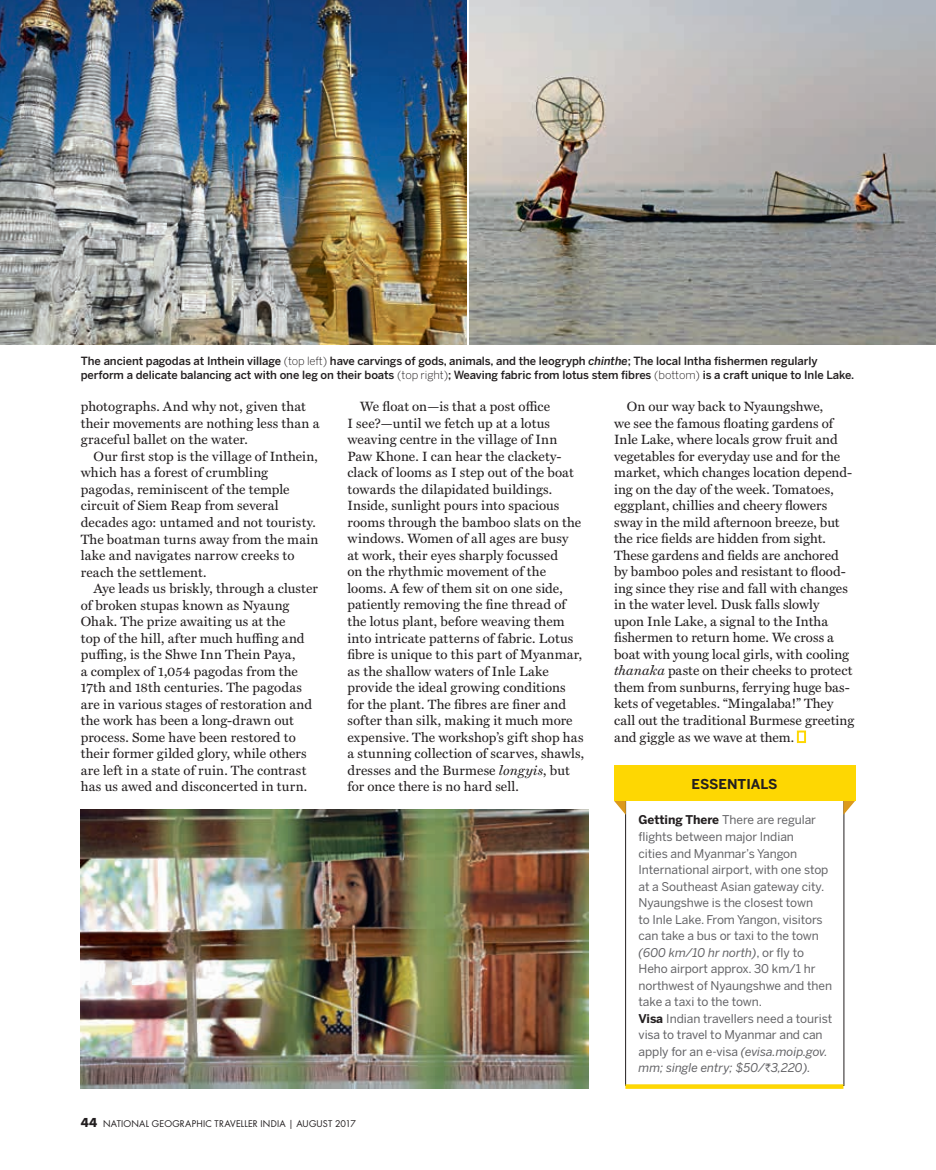
<style>
.page{position:relative;width:936px;height:1170px;background:#fff}
.page>*{position:absolute;margin:0;border:0;box-sizing:border-box;transform-origin:0 0}
.t1{font:13.5px/16.5px "Miller Text";letter-spacing:.005em;color:#231f20}
.t2{font:700 13.5px "Benton Sans";color:#231f20}
.t3{font:12px/16.5px "Benton Sans";letter-spacing:-.005em;color:#636366}
.t4{font:500 11.25px/13.5px "Benton Sans";letter-spacing:-.005em;color:#231f20}
.t5{font:9px "Futura Std";letter-spacing:.02em;color:#231f20}
.s1{font-weight:300}
.s2{font-style:italic}
.s3{font-weight:700;color:#231f20}
.s4{font-family:"Rupee"}
.s5{font-weight:700;font-size:12px}
</style>
<div class="page">
<div style="left:796px;top:730px;width:10px;height:13px;border:2px solid #fed702"></div>
<img style="left:0;top:0;width:466px;height:344px">
<img style="left:81px;top:809px;width:507px;height:279px">
<img style="left:469px;top:0;width:466px;height:344px">
<div style="left:625px;top:799px;width:219px;height:286px;border:1px solid #231f20"></div>
<svg style="left:625px;top:1084px;width:218px;height:4px"></svg>
<svg style="left:614px;top:800px;width:11px;height:14px"></svg>
<svg style="left:843px;top:800px;width:12px;height:14px"></svg>
<div style="left:614px;top:765px;width:241px;height:35px;background:#fed702"></div>
<p class="t4" style="left:81px;top:354px;width:775px">The ancient pagodas at Inthein village <span class="s1">(top left)</span> have carvings of gods, animals, and the leogryph <span class="s2">chinthe</span>; The local Intha fishermen regularly perform a delicate balancing act with one leg on their boats <span class="s1">(top right)</span>; Weaving fabric from lotus stem fibres <span class="s1">(bottom)</span> is a craft unique to Inle Lake.</p>
<p class="t1" style="left:81px;top:399px;width:240px">photographs. And why not, given that their movements are nothing less than a graceful ballet on the water.</p>
<p class="t1" style="left:81px;top:448px;width:239px;text-indent:13px">Our first stop is the village of Inthein, which has a forest of crumbling pagodas, reminiscent of the temple circuit of Siem Reap from several decades ago: untamed and not touristy.<br>The boatman turns away from the main lake and navigates narrow creeks to reach the settlement.</p>
<p class="t1" style="left:81px;top:580px;width:239px;text-indent:13px">Aye leads us briskly, through a cluster of broken stupas known as Nyaung Ohak. The prize awaiting us at the<br>top of the hill, after much huffing and puffing, is the Shwe Inn Thein Paya,<br>a complex of 1,054 pagodas from the 17th and 18th centuries. The pagodas are in various stages of restoration and the work has been a long-drawn out process. Some have been restored to their former gilded glory, while others are left in a state of ruin. The contrast has us awed and disconcerted in turn.</p>
<p class="t1" style="left:347px;top:398px;width:238px;text-indent:13px">We float on—is that a post office<br>I see?—until we fetch up at a lotus weaving centre in the village of Inn Paw Khone. I can hear the clackety&shy;clack of looms as I step out of the boat towards the dilapidated buildings.<br>Inside, sunlight pours into spacious rooms through the bamboo slats on the windows. Women of all ages are busy<br>at work, their eyes sharply focussed<br>on the rhythmic movement of the looms. A few of them sit on one side, patiently removing the fine thread of the lotus plant, before weaving them into intricate patterns of fabric. Lotus fibre is unique to this part of Myanmar, as the shallow waters of Inle Lake provide the ideal growing conditions for the plant. The fibres are finer and softer than silk, making it much more expensive. The workshop’s gift shop has a stunning collection of scarves, shawls, dresses and the Burmese <span class="s2">longyis</span>, but for once there is no hard sell.</p>
<p class="t1" style="left:614px;top:398px;width:242px;text-indent:13px">On our way back to Nyaungshwe,<br>we see the famous floating gardens of Inle Lake, where locals grow fruit and vegetables for everyday use and for the market, which changes location depend&shy;ing on the day of the week. Tomatoes, eggplant, chillies and cheery flowers sway in the mild afternoon breeze, but the rice fields are hidden from sight.<br>These gardens and fields are anchored by bamboo poles and resistant to flood&shy;ing since they rise and fall with changes in the water level. Dusk falls slowly<br>upon Inle Lake, a signal to the Intha fishermen to return home. We cross a boat with young local girls, with cooling <span class="s2">thanaka</span> paste on their cheeks to protect them from sunburns, ferrying huge bas&shy;kets of vegetables. “Mingalaba!” They call out the traditional Burmese greeting and giggle as we wave at them.</p>
<p class="t2" style="left:691px;top:776px;width:87px">ESSENTIALS</p>
<p class="t3" style="left:638px;top:811px;width:195px"><span class="s3">Getting There</span> There are regular flights between major Indian<br>cities and Myanmar’s Yangon<br>International airport, with one stop at a Southeast Asian gateway city.<br>Nyaungshwe is the closest town<br>to Inle Lake. From Yangon, visitors can take a bus or taxi to the town <span class="s2">(600 km/10 hr north)</span>, or fly to<br>Heho airport approx. 30 km/1 hr northwest of Nyaungshwe and then take a taxi to the town.<br><span class="s3">Visa</span> Indian travellers need a tourist visa to travel to Myanmar and can apply for an e-visa <span class="s2">(evisa.moip.gov. mm; single entry; $50/</span><span class="s4">`</span><span class="s2">3,220).</span></p>
<p class="t5" style="left:81px;top:1118px;width:277px"><span class="s5">44</span> NATIONAL GEOGRAPHIC TRAVELLER INDIA | AUGUST 2017</p>
</div>
